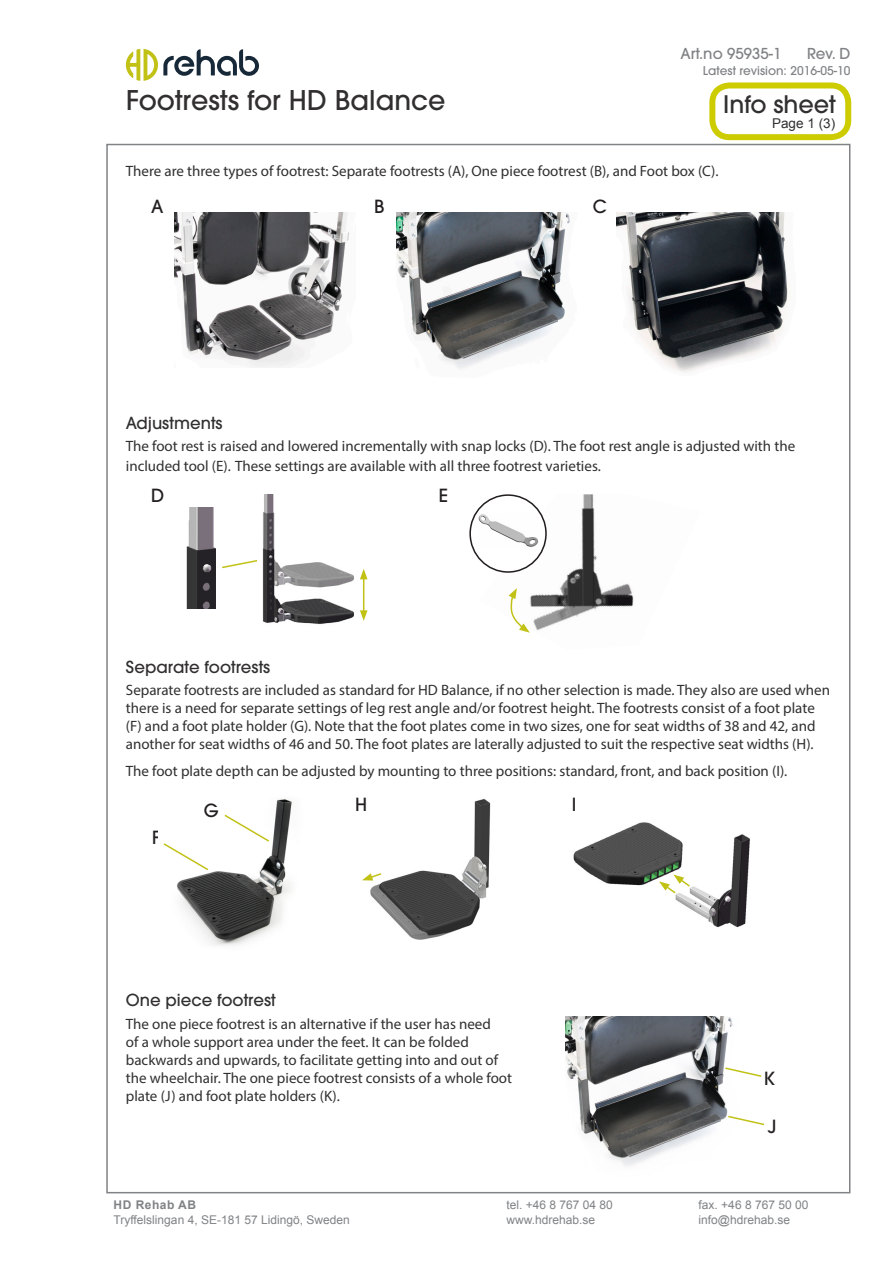
<style>
.page{position:relative;width:893px;height:1263px;background:#fff}
.page>*{position:absolute;margin:0;border:0;box-sizing:border-box;transform-origin:0 0}
.t1{font:500 27px "ITC Avant Garde Pro";color:#312f30}
.t2{font:500 24px "ITC Avant Garde Pro";color:#312f30}
.t3{font:500 18px "ITC Avant Garde Pro";color:#231f20}
.Rubrik{font:500 16.5px "ITC Avant Garde Pro";color:#312f30}
.Brödtext{font:15px/18px "Myriad Pro";color:#312f30}
.t4{font:500 15px "ITC Avant Garde Pro";color:#808285}
.t5{font:13.5px "Arial";color:#312f30}
.t6{font:12px "Arial";color:#808285}
.t7{font:500 12px "ITC Avant Garde Pro";color:#808285}
.t8{font:700 12px "Arial";letter-spacing:.04em;color:#808285}
</style>
<div class="page">
<svg style="left:126px;top:49px;width:133px;height:32px"></svg>
<img style="left:479px;top:494px;width:155px;height:137px">
<svg style="left:509px;top:588px;width:21px;height:45px"></svg>
<div style="left:470px;top:495px;width:76px;height:77px;background:#fff;border-radius:50%"></div>
<div style="left:469px;top:494px;width:78px;height:79px;border:2px solid #231f20;border-radius:50%"></div>
<img style="left:478px;top:514px;width:60px;height:33px">
<img style="left:396px;top:213px;width:174px;height:156px">
<img style="left:174px;top:213px;width:175px;height:155px">
<img style="left:186px;top:507px;width:30px;height:101px">
<img style="left:262px;top:494px;width:92px;height:130px">
<hr style="left:363px;top:577px;width:1px;height:36px;background:#c1c116">
<svg style="left:360px;top:569px;width:8px;height:10px"></svg>
<svg style="left:360px;top:610px;width:8px;height:11px"></svg>
<svg style="left:222px;top:560px;width:36px;height:9px"></svg>
<img style="left:617px;top:213px;width:171px;height:160px">
<img style="left:573px;top:822px;width:80px;height:63px">
<img style="left:628px;top:825px;width:122px;height:103px">
<svg style="left:659px;top:875px;width:32px;height:20px"></svg>
<img style="left:177px;top:799px;width:115px;height:147px">
<svg style="left:163px;top:842px;width:47px;height:30px"></svg>
<svg style="left:223px;top:813px;width:48px;height:30px"></svg>
<img style="left:565px;top:1016px;width:168px;height:150px">
<svg style="left:726px;top:1115px;width:39px;height:11px"></svg>
<svg style="left:724px;top:1066px;width:38px;height:12px"></svg>
<img style="left:370px;top:799px;width:121px;height:141px">
<svg style="left:362px;top:872px;width:21px;height:8px"></svg>
<div style="left:709px;top:82px;width:142px;height:58px;border:6px solid #cc0;border-radius:17px"></div>
<p class="t4" style="left:680px;top:44px;width:102px">Art.no 95935-1</p>
<p class="t4" style="left:807px;top:44px;width:45px">Rev. D</p>
<p class="t2" style="left:723px;top:89px;width:114px">Info sheet</p>
<p class="t5" style="left:772px;top:114px;width:65px">Page 1 (3)</p>
<p class="Brödtext" style="left:126px;top:162px;width:594px">There are three types of footrest: Separate footrests (A), One piece footrest (B), and Foot box (C).</p>
<p class="t7" style="left:703px;top:63px;width:149px">Latest revision: 2016-05-10</p>
<p class="t1" style="left:126px;top:83px;width:321px">Footrests for HD Balance</p>
<p class="t3" style="left:151px;top:195px;width:14px">A</p>
<p class="t3" style="left:374px;top:195px;width:12px">B</p>
<p class="t3" style="left:593px;top:195px;width:16px">C</p>
<p class="Rubrik" style="left:126px;top:412px;width:98px">Adjustments</p>
<p class="Brödtext" style="left:126px;top:436px;width:671px;line-height:19.8px">The foot rest is raised and lowered incrementally with snap locks (D). The foot rest angle is adjusted with the included tool (E). These settings are available with all three footrest varieties.</p>
<p class="t3" style="left:151px;top:484px;width:15px">D</p>
<p class="t3" style="left:439px;top:484px;width:11px">E</p>
<p class="Rubrik" style="left:126px;top:656px;width:146px">Separate footrests</p>
<p class="Brödtext" style="left:126px;top:681px;width:706px">Separate footrests are included as standard for HD Balance, if no other selection is made. They also are used when there is a need for separate settings of leg rest angle and/or footrest height. The footrests consist of a foot plate (F) and a foot plate holder (G). Note that the foot plates come in two sizes, one for seat widths of 38 and 42, and another for seat widths of 46 and 50. The foot plates are laterally adjusted to suit the respective seat widths (H).</p>
<p class="Brödtext" style="left:126px;top:761px;width:663px">The foot plate depth can be adjusted by mounting to three positions: standard, front, and back position (I).</p>
<p class="t3" style="left:152px;top:826px;width:10px">F</p>
<p class="t3" style="left:204px;top:799px;width:16px">G</p>
<p class="t3" style="left:355px;top:793px;width:14px">H</p>
<p class="t3" style="left:572px;top:793px;width:6px">I</p>
<p class="Rubrik" style="left:126px;top:990px;width:151px">One piece footrest</p>
<p class="Brödtext" style="left:126px;top:1014px;width:388px">The one piece footrest is an alternative if the user has need<br>of a whole support area under the feet. It can be folded backwards and upwards, to facilitate getting into and out of the wheelchair. The one piece footrest consists of a whole foot plate (J) and foot plate holders (K).</p>
<p class="t3" style="left:764px;top:1067px;width:13px">K</p>
<p class="t3" style="left:768px;top:1115px;width:10px">J</p>
<p class="t8" style="left:114px;top:1197px;width:84px">HD Rehab AB</p>
<p class="t6" style="left:114px;top:1212px;width:238px">Tryffelslingan 4, SE-181 57 Lidingö, Sweden</p>
<p class="t6" style="left:507px;top:1197px;width:108px">tel. +46 8 767 04 80</p>
<p class="t6" style="left:699px;top:1197px;width:111px">fax. +46 8 767 50 00</p>
<p class="t6" style="left:507px;top:1212px;width:90px">www.hdrehab.se</p>
<p class="t6" style="left:699px;top:1212px;width:93px">info@hdrehab.se</p>
</div>
